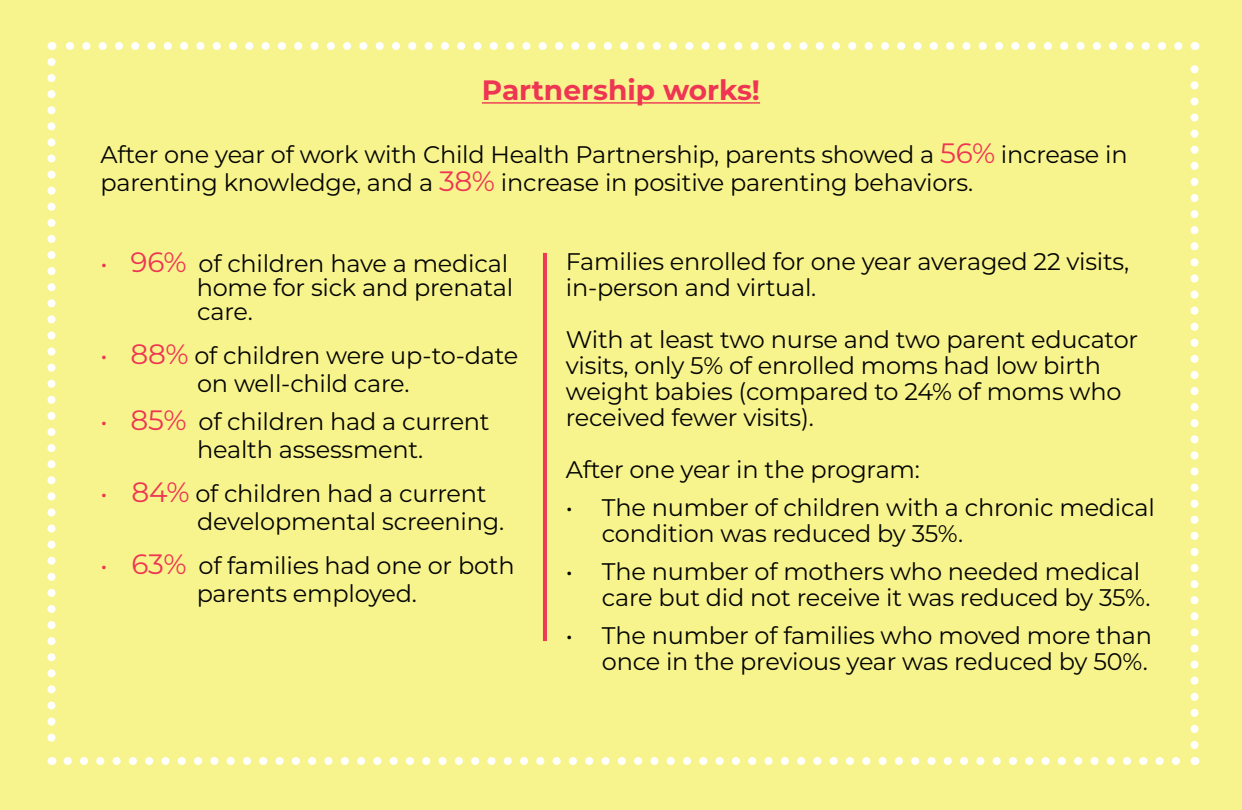
<style>
.page{position:relative;width:1242px;height:810px;background:#f8f48d}
.page>*{position:absolute;margin:0;border:0;box-sizing:border-box;transform-origin:0 0}
.t1{font:700 28px "Montserrat";color:#ee3553}
.ABOUT_CHIP_text{font:24px/26px "Montserrat";letter-spacing:-.01em;color:#040503}
.About_CHIP_bullet_po{font:24px/24px "Montserrat";letter-spacing:-.01em;color:#040503}
.s1{font-size:28px;color:#ee3553}
.s2{color:#ee3553}
</style>
<div class="page">
<svg style="left:68px;top:757px;width:1112px;height:8px"></svg>
<svg style="left:66px;top:42px;width:1112px;height:8px"></svg>
<svg style="left:48px;top:62px;width:8px;height:703px"></svg>
<svg style="left:1190px;top:42px;width:8px;height:703px"></svg>
<hr style="left:482px;top:102px;width:278px;height:2px;background:#ee3553">
<hr style="left:543px;top:253px;width:4px;height:388px;background:#ee3a54">
<p class="t1" style="left:482px;top:70px;width:280px">Partnership works!</p>
<p class="ABOUT_CHIP_text" style="left:100px;top:140px;width:1029px;line-height:28px">After one year of work with Child Health Partnership, parents showed a <span class="s1">56%</span> increase in parenting knowledge, and a <span class="s1">38%</span> increase in positive parenting behaviors.</p>
<p class="About_CHIP_bullet_po" style="left:197px;top:251px;width:318px;text-indent:-96px"><span class="s2">•</span> <span class="s1">96%</span> of children have a medical home for sick and prenatal care.</p>
<p class="About_CHIP_bullet_po" style="left:100px;top:341px;width:419px;line-height:28px;text-align:center"><span class="s2">•</span> <span class="s1">88%</span> of children were up-to-date on well-child care.</p>
<p class="About_CHIP_bullet_po" style="left:197px;top:407px;width:294px;line-height:28px;text-indent:-97px"><span class="s2">•</span> <span class="s1">85%</span> of children had a current health assessment.</p>
<p class="ABOUT_CHIP_text" style="left:100px;top:480px;width:388px"><span class="s2">•</span> <span class="s1">84%</span> of children had a current</p>
<p class="ABOUT_CHIP_text" style="left:197px;top:508px;width:308px">developmental screening.</p>
<p class="ABOUT_CHIP_text" style="left:100px;top:551px;width:416px;line-height:28px;text-align:center"><span class="s2">•</span> <span class="s1">63%</span> of families had one or both parents employed.</p>
<p class="ABOUT_CHIP_text" style="left:566px;top:248px;width:565px">Families enrolled for one year averaged 22 visits,</p>
<p class="ABOUT_CHIP_text" style="left:566px;top:274px;width:252px">in-person and virtual.</p>
<p class="ABOUT_CHIP_text" style="left:566px;top:326px;width:574px">With at least two nurse and two parent educator visits, only 5% of enrolled moms had low birth weight babies (compared to 24% of moms who received fewer visits).</p>
<p class="ABOUT_CHIP_text" style="left:566px;top:456px;width:356px">After one year in the program:</p>
<p class="ABOUT_CHIP_text" style="left:602px;top:494px;width:554px;text-indent:-36px">• The number of children with a chronic medical condition was reduced by 35%.</p>
<p class="ABOUT_CHIP_text" style="left:602px;top:558px;width:550px;text-indent:-36px">• The number of mothers who needed medical care but did not receive it was reduced by 35%.</p>
<p class="ABOUT_CHIP_text" style="left:566px;top:622px;width:588px;text-align:right">• The number of families who moved more than once in the previous year was reduced by 50%.</p>
</div>
